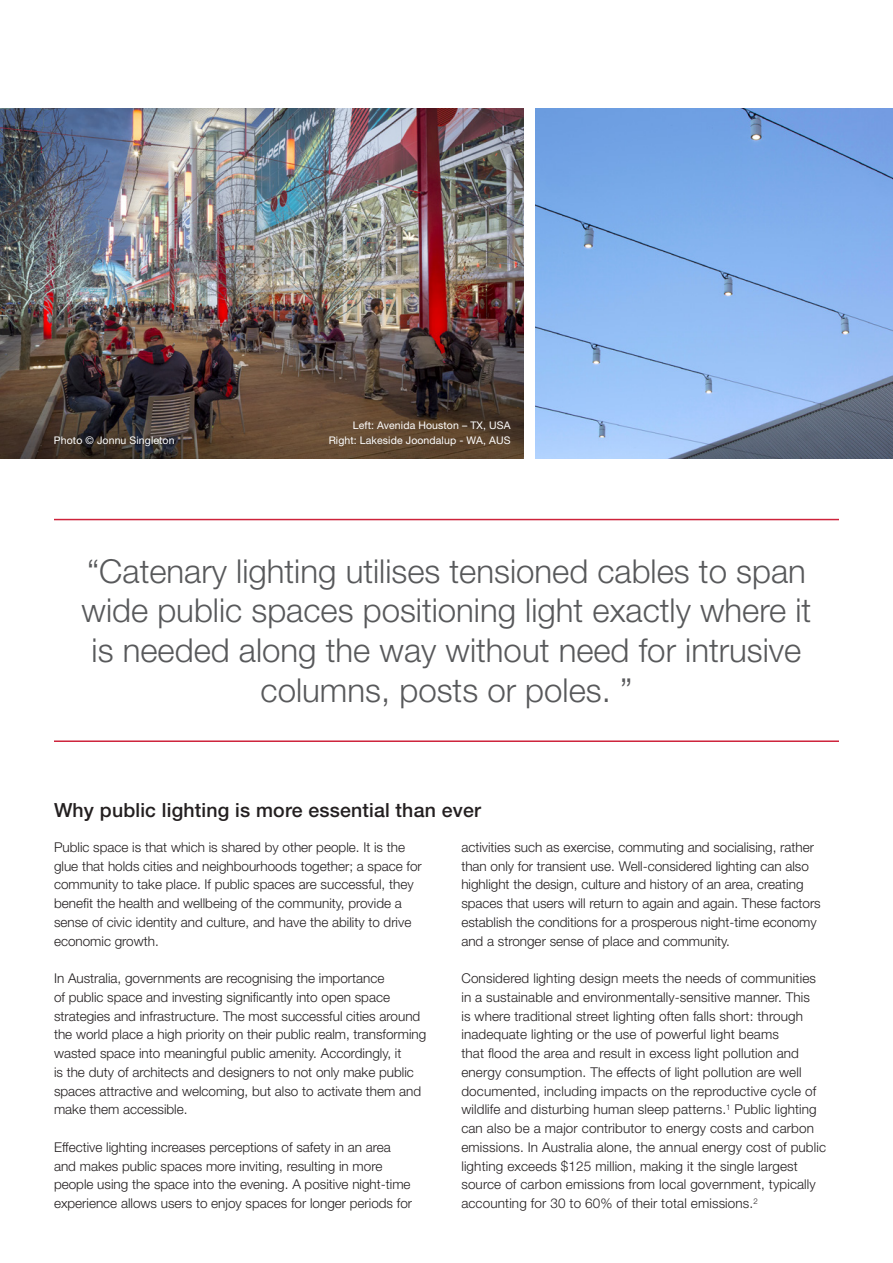
<style>
.page{position:relative;width:893px;height:1263px;background:#fff}
.page>*{position:absolute;margin:0;border:0;box-sizing:border-box;transform-origin:0 0}
.t1{font:300 33px/39.6px "Helvetica Neue LT Std";color:#58595b;text-align:center}
.t2{font:500 19.5px "Helvetica Neue LT Std";letter-spacing:.01em;color:#231f20}
.t3{font:300 13.5px/18.8px "Helvetica Neue LT Std";color:#231f20}
.t4{font:10.5px "Helvetica Neue LT Std";letter-spacing:.01em;color:#fff}
</style>
<div class="page">
<hr style="left:54px;top:519px;width:785px;height:1px;background:#ce233b">
<hr style="left:54px;top:740px;width:785px;height:2px;background:#ce233b">
<img style="left:0;top:108px;width:523px;height:351px">
<img style="left:536px;top:108px;width:357px;height:351px">
<p class="t4" style="left:353px;top:419px;width:159px">Left: Avenida Houston – TX, USA</p>
<p class="t4" style="left:54px;top:434px;width:122px">Photo © Jonnu Singleton</p>
<p class="t4" style="left:329px;top:434px;width:183px">Right: Lakeside Joondalup - WA, AUS</p>
<p class="t1" style="left:82px;top:550px;width:731px">“Catenary lighting utilises tensioned cables to span wide public spaces positioning light exactly where it is needed along the way without need for intrusive columns, posts or poles. ”</p>
<p class="t2" style="left:54px;top:798px;width:428px">Why public lighting is more essential than ever</p>
<p class="t3" style="left:54px;top:837px;width:369px">Public space is that which is shared by other people. It is the glue that holds cities and neighbourhoods together; a space for community to take place. If public spaces are successful, they benefit the health and wellbeing of the community, provide a sense of civic identity and culture, and have the ability to drive economic growth.</p>
<p class="t3" style="left:54px;top:968px;width:374px">In Australia, governments are recognising the importance<br>of public space and investing significantly into open space strategies and infrastructure. The most successful cities around the world place a high priority on their public realm, transforming wasted space into meaningful public amenity. Accordingly, it<br>is the duty of architects and designers to not only make public spaces attractive and welcoming, but also to activate them and make them accessible.</p>
<p class="t3" style="left:54px;top:1137px;width:360px">Effective lighting increases perceptions of safety in an area and makes public spaces more inviting, resulting in more people using the space into the evening. A positive night-time experience allows users to enjoy spaces for longer periods for</p>
<p class="t3" style="left:461px;top:837px;width:361px">activities such as exercise, commuting and socialising, rather than only for transient use. Well-considered lighting can also highlight the design, culture and history of an area, creating spaces that users will return to again and again. These factors establish the conditions for a prosperous night-time economy and a stronger sense of place and community.</p>
<p class="t3" style="left:461px;top:968px;width:366px">Considered lighting design meets the needs of communities in a sustainable and environmentally-sensitive manner. This<br>is where traditional street lighting often falls short: through inadequate lighting or the use of powerful light beams<br>that flood the area and result in excess light pollution and energy consumption. The effects of light pollution are well documented, including impacts on the reproductive cycle of wildlife and disturbing human sleep patterns.<sup>1</sup> Public lighting can also be a major contributor to energy costs and carbon emissions. In Australia alone, the annual energy cost of public lighting exceeds $125 million, making it the single largest source of carbon emissions from local government, typically accounting for 30 to 60% of their total emissions.<sup>2</sup></p>
</div>
